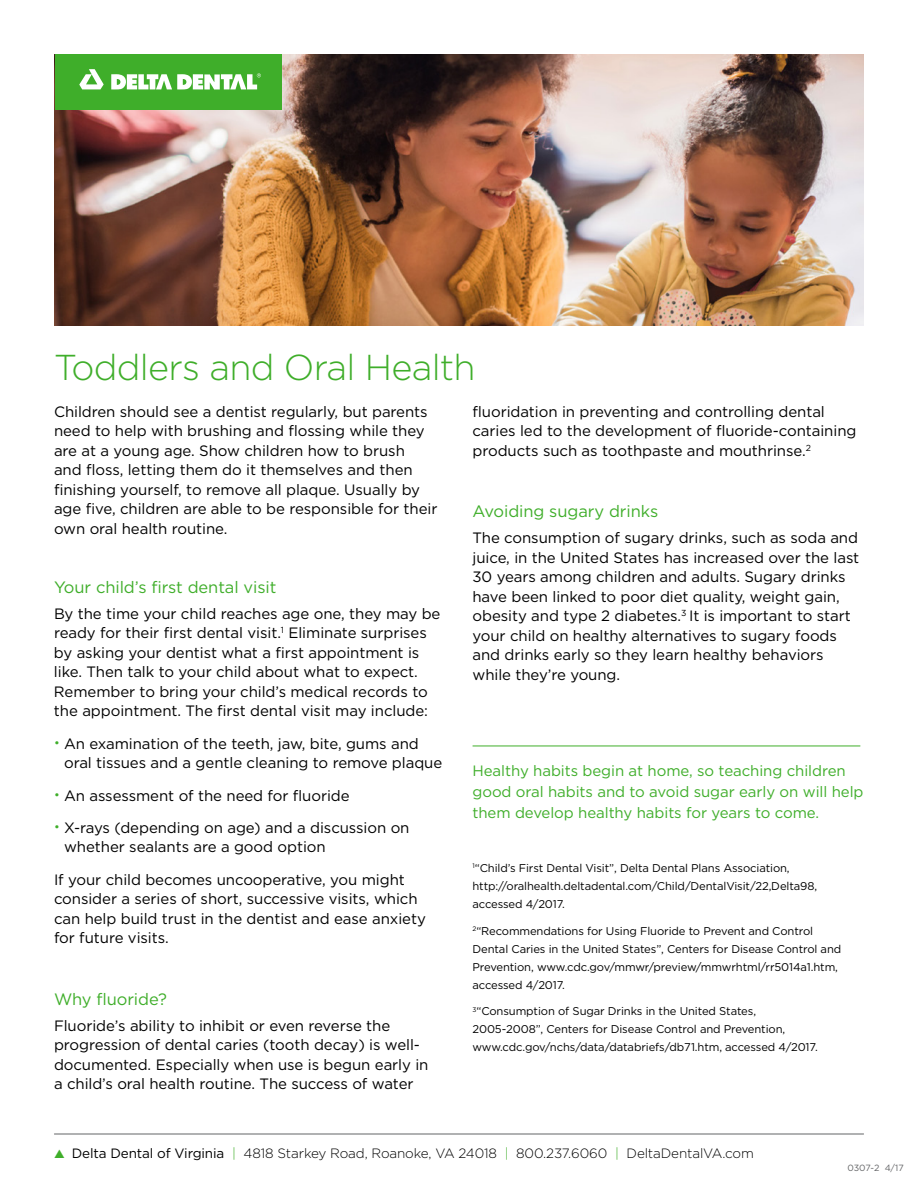
<style>
.page{position:relative;width:918px;height:1188px;background:#fff}
.page>*{position:absolute;margin:0;border:0;box-sizing:border-box;transform-origin:0 0}
.t1{font:300 36px "Gotham";letter-spacing:-.02em;color:#3fae2a}
.t2{font:16.5px "Gotham";letter-spacing:-.005em;color:#3fae2a}
.t3{font:15px/19.5px "Gotham";letter-spacing:-.005em;color:#000}
.t4{font:15px/21px "Gotham";letter-spacing:-.005em;color:#3fae2a}
.t5{font:300 13.5px "Gotham";letter-spacing:-.01em;color:#000}
.t6{font:11.25px/18px "Gotham";letter-spacing:-.01em;color:#000}
.t7{font:9px "Gotham";letter-spacing:-.01em;color:#636466}
.s1{font-size:12px;color:#3fae2a}
.s2{color:#3fae2a}
.s3{font-weight:400}
</style>
<div class="page">
<img style="left:55px;top:54px;width:809px;height:271px">
<div style="left:55px;top:54px;width:227px;height:56px;background:#3fae2a"></div>
<svg style="left:79px;top:69px;width:25px;height:20px"></svg>
<svg style="left:111px;top:73px;width:150px;height:17px"></svg>
<hr style="left:54px;top:1134px;width:810px;height:1px;background:#636466">
<hr style="left:473px;top:746px;width:387px;height:1px;background:#3fae2a">
<h1 class="t1" style="left:54px;top:344px;width:423px">Toddlers and Oral Health</h1>
<p class="t3" style="left:54px;top:402px;width:385px">Children should see a dentist regularly, but parents need to help with brushing and flossing while they are at a young age. Show children how to brush<br>and floss, letting them do it themselves and then finishing yourself, to remove all plaque. Usually by age five, children are able to be responsible for their own oral health routine.</p>
<p class="t2" style="left:54px;top:576px;width:224px">Your child’s first dental visit</p>
<p class="t3" style="left:54px;top:603px;width:388px">By the time your child reaches age one, they may be ready for their first dental visit.<sup>1</sup> Eliminate surprises by asking your dentist what a first appointment is like. Then talk to your child about what to expect.<br>Remember to bring your child’s medical records to the appointment. The first dental visit may include:</p>
<p class="t3" style="left:64px;top:733px;width:380px;text-indent:-10px"><span class="s1">•</span> An examination of the teeth, jaw, bite, gums and oral tissues and a gentle cleaning to remove plaque</p>
<p class="t3" style="left:54px;top:785px;width:297px"><span class="s1">•</span> An assessment of the need for fluoride</p>
<p class="t3" style="left:64px;top:818px;width:347px;text-indent:-10px"><span class="s1">•</span> X-rays (depending on age) and a discussion on whether sealants are a good option</p>
<p class="t3" style="left:54px;top:870px;width:373px">If your child becomes uncooperative, you might consider a series of short, successive visits, which can help build trust in the dentist and ease anxiety for future visits.</p>
<p class="t2" style="left:54px;top:988px;width:114px">Why fluoride?</p>
<p class="t3" style="left:54px;top:1015px;width:376px">Fluoride’s ability to inhibit or even reverse the progression of dental caries (tooth decay) is well&shy;documented. Especially when use is begun early in a child’s oral health routine. The success of water</p>
<p class="t3" style="left:472px;top:402px;width:385px">fluoridation in preventing and controlling dental caries led to the development of fluoride-containing products such as toothpaste and mouthrinse.<sup>2</sup></p>
<p class="t2" style="left:472px;top:501px;width:187px">Avoiding sugary drinks</p>
<p class="t3" style="left:472px;top:528px;width:388px">The consumption of sugary drinks, such as soda and juice, in the United States has increased over the last 30 years among children and adults. Sugary drinks have been linked to poor diet quality, weight gain, obesity and type 2 diabetes.<sup>3</sup> It is important to start your child on healthy alternatives to sugary foods and drinks early so they learn healthy behaviors while they’re young.</p>
<p class="t4" style="left:472px;top:760px;width:393px">Healthy habits begin at home, so teaching children good oral habits and to avoid sugar early on will help them develop healthy habits for years to come.</p>
<p class="t6" style="left:472px;top:859px;width:346px"><sup>1</sup>“Child’s First Dental Visit”, Delta Dental Plans Association, http://oralhealth.deltadental.com/Child/DentalVisit/22,Delta98, accessed 4/2017.</p>
<p class="t6" style="left:472px;top:922px;width:370px"><sup>2</sup>“Recommendations for Using Fluoride to Prevent and Control Dental Caries in the United States”, Centers for Disease Control and Prevention, www.cdc.gov/mmwr/preview/mmwrhtml/rr5014a1.htm, accessed 4/2017.</p>
<p class="t6" style="left:472px;top:1002px;width:347px"><sup>3</sup>“Consumption of Sugar Drinks in the United States,<br>2005-2008”, Centers for Disease Control and Prevention, www.cdc.gov/nchs/data/databriefs/db71.htm, accessed 4/2017.</p>
<p class="t5" style="left:54px;top:1144px;width:701px"><span class="s2">▲</span> <span class="s3">Delta Dental of Virginia</span> <span class="s2">|</span> 4818 Starkey Road, Roanoke, VA 24018 <span class="s2">|</span> 800.237.6060 <span class="s2">|</span> DeltaDentalVA.com</p>
<p class="t7" style="left:848px;top:1162px;width:58px">0307-2 4/17</p>
</div>
